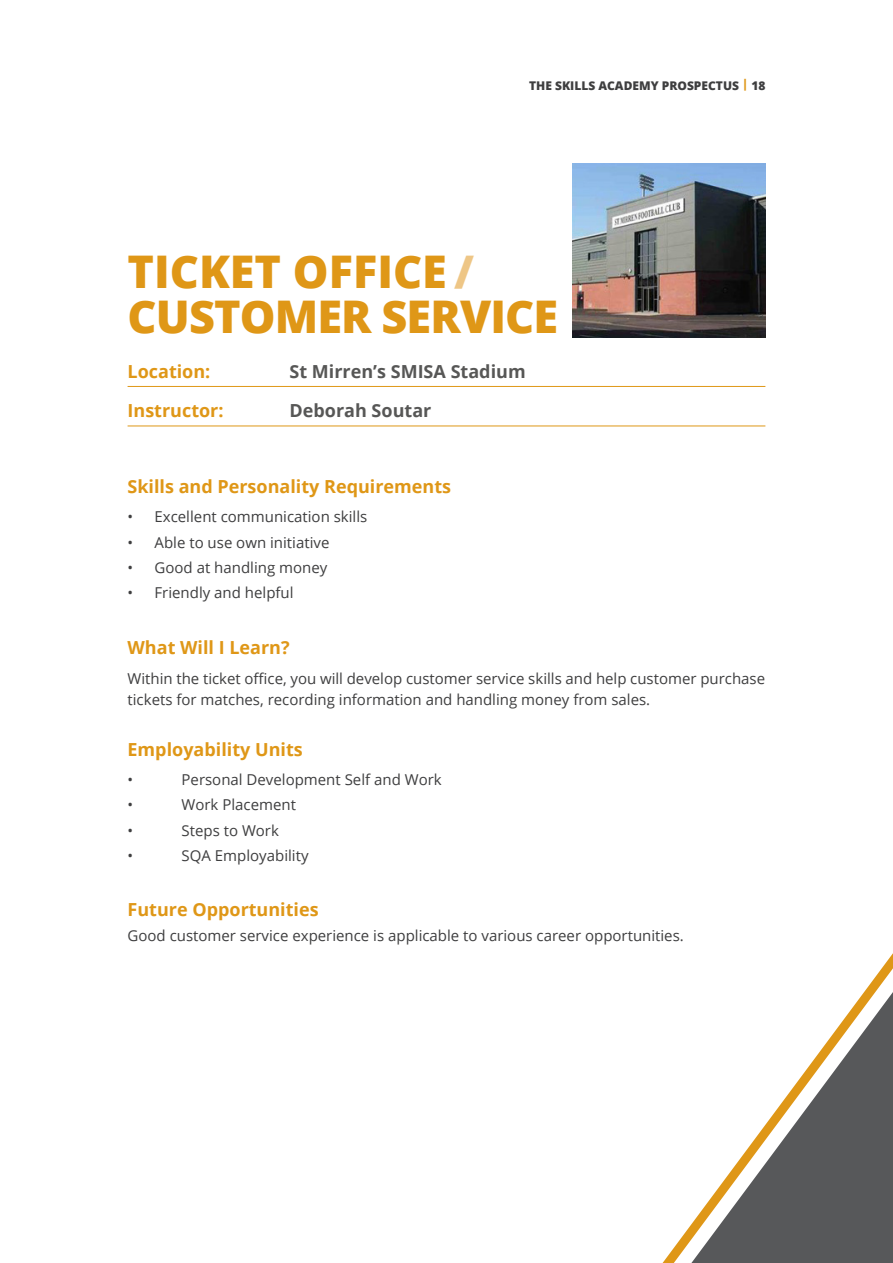
<style>
.page{position:relative;width:893px;height:1263px;background:#fff}
.page>*{position:absolute;margin:0;border:0;box-sizing:border-box;transform-origin:0 0}
.t1{font:800 45px/45px "Open Sans";letter-spacing:-.02em;color:#df9717}
.SubHead{font:700 18px "Open Sans";color:#df9717}
.Paragraph_Style_3{font:700 18px "Open Sans";color:#575756}
.Paragraph_Style_3-2{font:700 18px "Open Sans";color:#df9717}
.BODY_COPY{font:700 18px "Open Sans";color:#df9717}
.BODY_COPY-2{font:15px/21px "Open Sans";color:#3e3e3f}
.t2{font:800 12px "Open Sans";color:#3e3e3f}
.s1{color:#df9717}
.s2{color:#eec686}
</style>
<div class="page">
<hr style="left:128px;top:386px;width:637px;height:1px;background:#df9717">
<hr style="left:128px;top:426px;width:637px;height:1px;background:#df9717">
<img style="left:572px;top:164px;width:193px;height:173px">
<svg style="left:691px;top:992px;width:202px;height:271px"></svg>
<p class="t2" style="left:529px;top:76px;width:238px">THE SKILLS ACADEMY PROSPECTUS <span class="s1">|</span> 18</p>
<p class="t1" style="left:128px;top:247px;width:432px">TICKET OFFICE <span class="s2">/<br></span>CUSTOMER SERVICE</p>
<p class="Paragraph_Style_3-2" style="left:128px;top:358px;width:84px">Location:</p>
<p class="Paragraph_Style_3" style="left:290px;top:358px;width:238px">St Mirren’s SMISA Stadium</p>
<p class="Paragraph_Style_3-2" style="left:128px;top:398px;width:98px">Instructor:</p>
<p class="Paragraph_Style_3" style="left:290px;top:398px;width:143px">Deborah Soutar</p>
<p class="SubHead" style="left:128px;top:474px;width:325px">Skills and Personality Requirements</p>
<p class="BODY_COPY-2" style="left:128px;top:506px;width:241px">• Excellent communication skills</p>
<p class="BODY_COPY-2" style="left:128px;top:531px;width:203px">• Able to use own initiative</p>
<p class="BODY_COPY-2" style="left:128px;top:557px;width:201px">• Good at handling money</p>
<p class="BODY_COPY-2" style="left:128px;top:582px;width:168px">• Friendly and helpful</p>
<p class="SubHead" style="left:128px;top:635px;width:164px">What Will I Learn?</p>
<p class="BODY_COPY-2" style="left:128px;top:668px;width:639px">Within the ticket office, you will develop customer service skills and help customer purchase tickets for matches, recording information and handling money from sales.</p>
<p class="SubHead" style="left:128px;top:736px;width:177px">Employability Units</p>
<p class="BODY_COPY-2" style="left:128px;top:769px;width:7px">•</p>
<p class="BODY_COPY-2" style="left:182px;top:769px;width:262px">Personal Development Self and Work</p>
<p class="BODY_COPY-2" style="left:128px;top:794px;width:7px">•</p>
<p class="BODY_COPY-2" style="left:182px;top:794px;width:116px">Work Placement</p>
<p class="BODY_COPY-2" style="left:128px;top:819px;width:7px">•</p>
<p class="BODY_COPY-2" style="left:182px;top:819px;width:99px">Steps to Work</p>
<p class="BODY_COPY-2" style="left:128px;top:845px;width:7px">•</p>
<p class="BODY_COPY-2" style="left:182px;top:845px;width:128px">SQA Employability</p>
<p class="BODY_COPY" style="left:128px;top:896px;width:193px">Future Opportunities</p>
<p class="BODY_COPY-2" style="left:128px;top:925px;width:558px">Good customer service experience is applicable to various career opportunities.</p>
</div>
